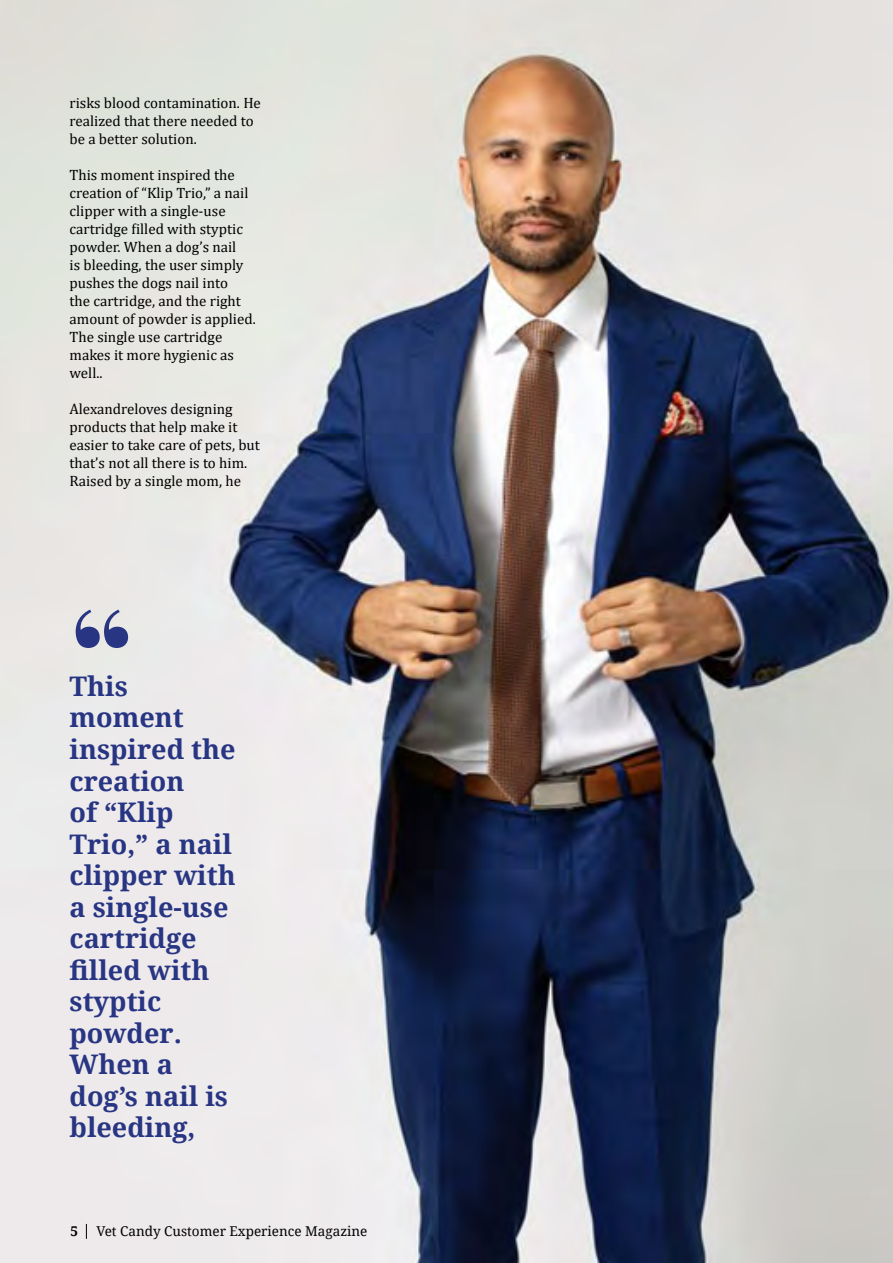
<style>
.page{position:relative;width:893px;height:1263px;background:#fff}
.page>*{position:absolute;margin:0;border:0;box-sizing:border-box;transform-origin:0 0}
.t1{font:700 137.7px "Playfair Display";color:#283583}
.t2{font:700 27px/31.5px "Droid Serif";color:#283583}
.t3{font:15px/18px "Cambria";color:#000}
.t4{font:13.5px "Droid Serif";color:#000}
.t5{font:700 13.5px "Droid Serif";color:#000}
</style>
<div class="page">
<img style="left:0;top:0;width:893px;height:1263px">
<svg style="left:86px;top:1224px;width:1px;height:15px"></svg>
<p class="t3" style="left:70px;top:94px;width:193px">risks blood contamination. He realized that there needed to be a better solution.</p>
<p class="t3" style="left:70px;top:166px;width:188px">This moment inspired the creation of “Klip Trio,” a nail clipper with a single-use cartridge filled with styptic powder. When a dog’s nail<br>is bleeding, the user simply pushes the dogs nail into<br>the cartridge, and the right amount of powder is applied.<br>The single use cartridge makes it more hygienic as well..</p>
<p class="t3" style="left:70px;top:400px;width:192px">Alexandreloves designing products that help make it easier to take care of pets, but that’s not all there is to him.<br>Raised by a single mom, he</p>
<h1 class="t1" style="left:70px;top:571px;width:65px">“</h1>
<h2 class="t2" style="left:70px;top:671px;width:168px">This moment inspired the creation<br>of “Klip<br>Trio,” a nail clipper with a single-use cartridge filled with styptic powder.<br>When a dog’s nail is bleeding,</h2>
<p class="t5" style="left:71px;top:1223px;width:9px">5</p>
<p class="t4" style="left:96px;top:1223px;width:273px">Vet Candy Customer Experience Magazine</p>
</div>
